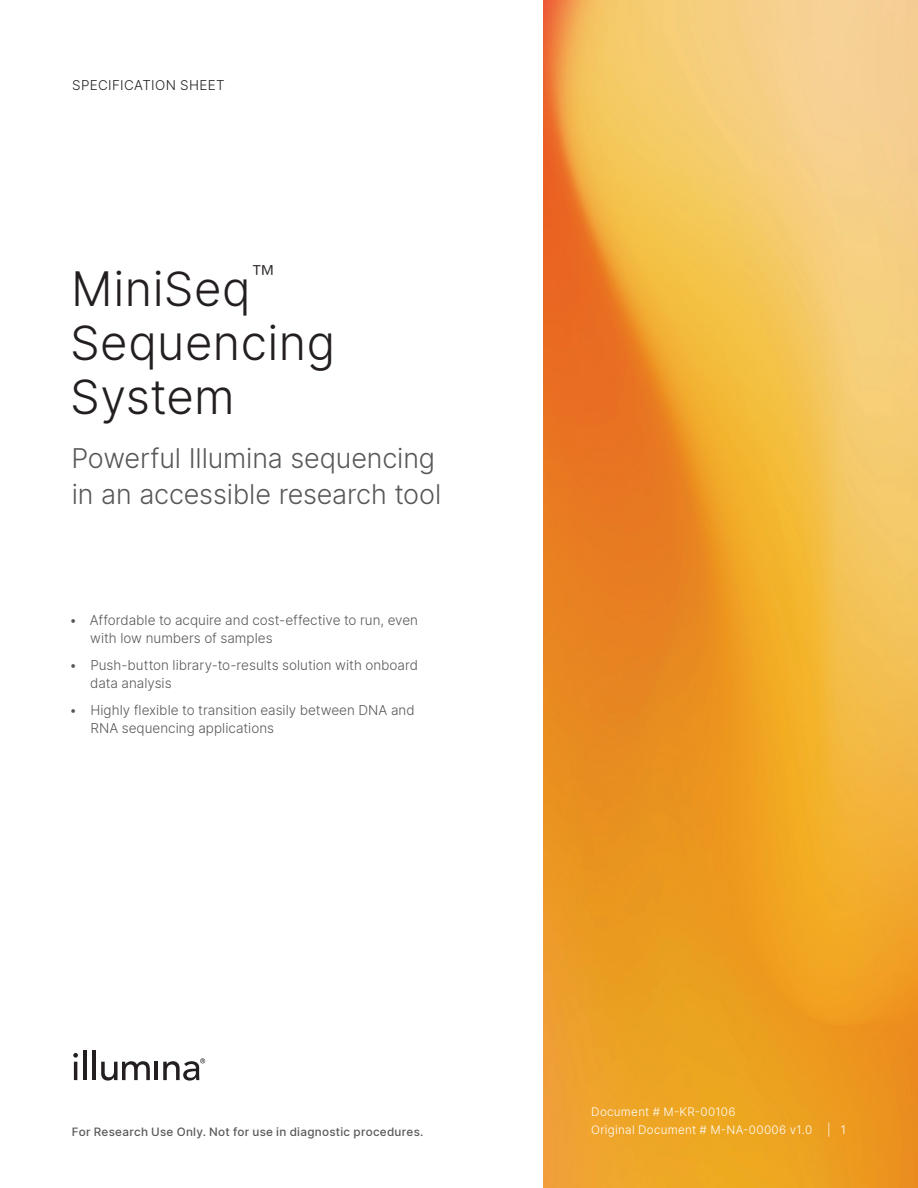
<style>
.page{position:relative;width:918px;height:1188px;background:#fff}
.page>*{position:absolute;margin:0;border:0;box-sizing:border-box;transform-origin:0 0}
.t1{font:300 47.25px/54px "Inter";letter-spacing:.01em;color:#231f20}
.t2{font:300 27px/36px "Inter";letter-spacing:-.005em;color:#57585a}
.t3{font:300 23.55px "Helvetica Neue LT Std";color:#231f20}
.t4{font:300 13.5px/18px "Inter";color:#57585a}
.t5{font:300 13.5px "Inter";letter-spacing:.03em;color:#231f20}
.t6{font:300 11.7px "Inter";letter-spacing:.025em;color:#fff}
.t7{font:500 11.7px "Inter";letter-spacing:.02em;color:#57585a}
</style>
<div class="page">
<img style="left:543px;top:0;width:375px;height:1188px">
<hr style="left:74px;top:1062px;width:3px;height:18px;background:#231f20">
<hr style="left:83px;top:1051px;width:4px;height:29px;background:#231f20">
<hr style="left:93px;top:1051px;width:3px;height:29px;background:#231f20">
<svg style="left:101px;top:1061px;width:49px;height:20px"></svg>
<hr style="left:155px;top:1062px;width:3px;height:18px;background:#231f20">
<svg style="left:73px;top:1053px;width:5px;height:5px"></svg>
<svg style="left:163px;top:1058px;width:42px;height:23px"></svg>
<p class="t5" style="left:72px;top:76px;width:154px">SPECIFICATION SHEET</p>
<h3 class="t3" style="left:251px;top:259px;width:25px">™</h3>
<h1 class="t1" style="left:71px;top:261px;width:181px">MiniSeq</h1>
<h1 class="t1" style="left:70px;top:315px;width:267px">Sequencing<br>System</h1>
<h2 class="t2" style="left:72px;top:440px;width:371px">Powerful Illumina sequencing in an accessible research tool</h2>
<p class="t4" style="left:90px;top:611px;width:329px;text-indent:-21px">• Affordable to acquire and cost-effective to run, even with low numbers of samples</p>
<p class="t4" style="left:90px;top:656px;width:329px;text-indent:-21px">• Push-button library-to-results solution with onboard data analysis</p>
<p class="t4" style="left:90px;top:701px;width:326px;text-indent:-21px">• Highly flexible to transition easily between DNA and<br>RNA sequencing applications</p>
<p class="t6" style="left:591px;top:1103px;width:146px">Document # M-KR-00106</p>
<p class="t7" style="left:72px;top:1123px;width:353px">For Research Use Only. Not for use in diagnostic procedures.</p>
<p class="t6" style="left:591px;top:1121px;width:222px">Original Document # M-NA-00006 v1.0</p>
<p class="t6" style="left:827px;top:1121px;width:20px">| 1</p>
</div>
